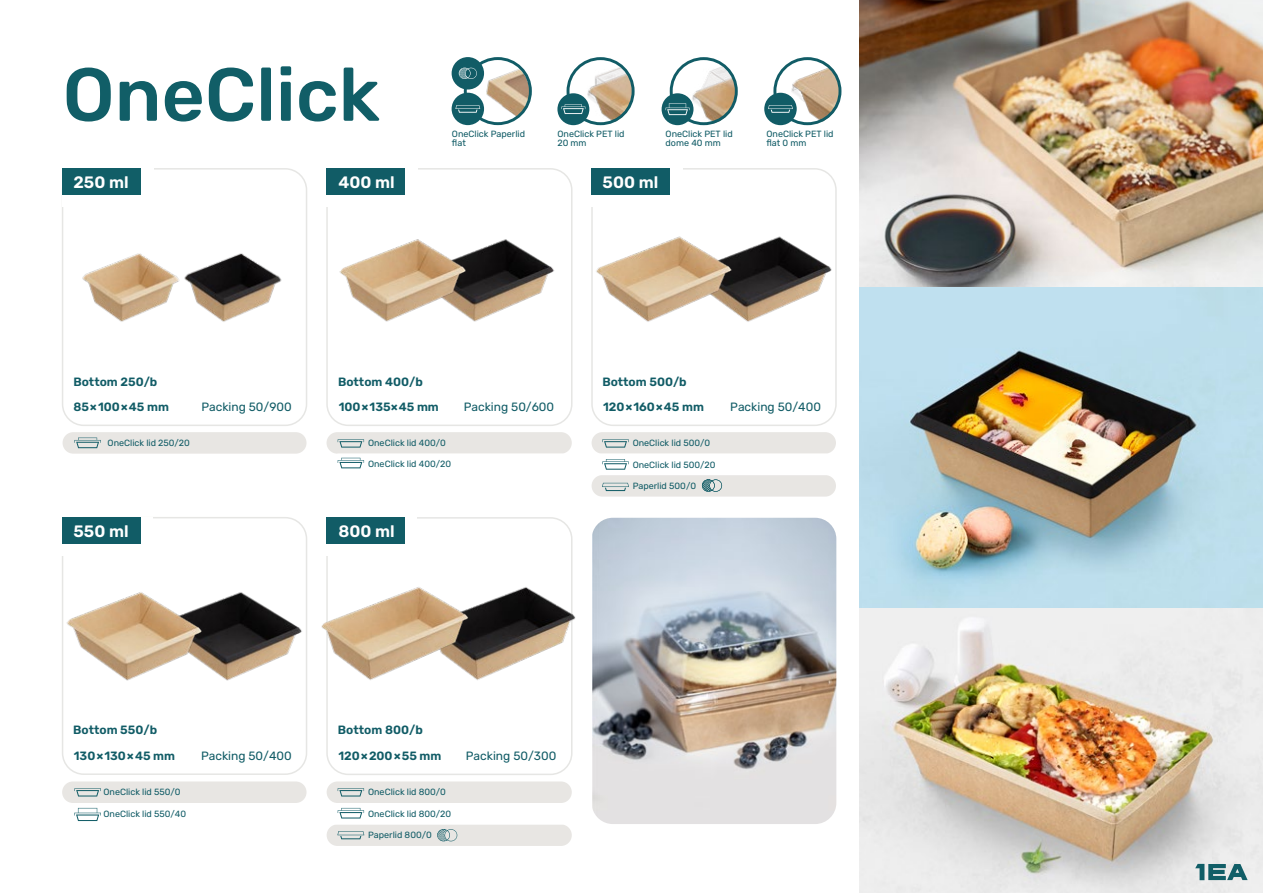
<style>
.page{position:relative;width:1263px;height:893px;background:#fff}
.page>*{position:absolute;margin:0;border:0;box-sizing:border-box;transform-origin:0 0}
.t1{font:500 75px "Rubik";color:#115e67}
.t2{font:600 16.5px "Rubik";color:#fff}
.t3{font:600 12px/24.9px "Rubik";color:#115c66}
.t4{font:12px "Rubik";color:#115c66}
.t5{font:9px/9px "Rubik";color:#115c66}
</style>
<div class="page">
<img style="left:859px;top:574px;width:404px;height:319px">
<div style="left:326px;top:517px;width:246px;height:258px;border:2px solid #e6e6e4;border-radius:21px"></div>
<div style="left:325px;top:517px;width:92px;height:39px;background:#fff"></div>
<div style="left:591px;top:168px;width:246px;height:258px;border:2px solid #e6e6e4;border-radius:21px"></div>
<div style="left:62px;top:168px;width:245px;height:258px;border:2px solid #e6e6e4;border-radius:21px"></div>
<div style="left:327px;top:432px;width:245px;height:22px;background:#e8e6e3;border-radius:11px"></div>
<div style="left:592px;top:432px;width:244px;height:22px;background:#e8e6e3;border-radius:11px"></div>
<div style="left:592px;top:475px;width:244px;height:22px;background:#e8e6e3;border-radius:11px"></div>
<div style="left:63px;top:432px;width:243px;height:22px;background:#e8e6e3;border-radius:11px"></div>
<div style="left:327px;top:781px;width:245px;height:22px;background:#e8e6e3;border-radius:11px"></div>
<div style="left:327px;top:824px;width:245px;height:22px;background:#e8e6e3;border-radius:11px"></div>
<div style="left:62px;top:781px;width:244px;height:22px;background:#e8e6e3;border-radius:11px"></div>
<div style="left:62px;top:168px;width:91px;height:39px;background:#fff"></div>
<svg style="left:74px;top:438px;width:27px;height:10px"></svg>
<svg style="left:338px;top:458px;width:26px;height:10px"></svg>
<svg style="left:602px;top:459px;width:27px;height:11px"></svg>
<svg style="left:437px;top:829px;width:20px;height:12px"></svg>
<svg style="left:338px;top:439px;width:26px;height:9px"></svg>
<svg style="left:602px;top:439px;width:27px;height:9px"></svg>
<svg style="left:602px;top:483px;width:27px;height:8px"></svg>
<svg style="left:74px;top:788px;width:27px;height:8px"></svg>
<svg style="left:74px;top:808px;width:27px;height:13px"></svg>
<svg style="left:338px;top:788px;width:26px;height:8px"></svg>
<svg style="left:338px;top:808px;width:26px;height:10px"></svg>
<svg style="left:337px;top:831px;width:27px;height:8px"></svg>
<svg style="left:702px;top:479px;width:20px;height:13px"></svg>
<div style="left:62px;top:168px;width:78px;height:27px;background:#115e67"></div>
<div style="left:326px;top:168px;width:246px;height:258px;border:2px solid #e6e6e4;border-radius:21px"></div>
<div style="left:327px;top:168px;width:91px;height:39px;background:#fff"></div>
<div style="left:327px;top:168px;width:78px;height:27px;background:#115c66"></div>
<div style="left:591px;top:168px;width:91px;height:39px;background:#fff"></div>
<div style="left:592px;top:168px;width:78px;height:27px;background:#115c66"></div>
<div style="left:62px;top:517px;width:245px;height:258px;border:2px solid #e6e6e4;border-radius:21px"></div>
<div style="left:61px;top:517px;width:92px;height:39px;background:#fff"></div>
<div style="left:62px;top:517px;width:78px;height:26px;background:#115c66"></div>
<div style="left:327px;top:517px;width:78px;height:27px;background:#115c66"></div>
<svg style="left:557px;top:93px;width:32px;height:32px"></svg>
<svg style="left:561px;top:57px;width:74px;height:68px"></svg>
<svg style="left:662px;top:93px;width:31px;height:32px"></svg>
<svg style="left:666px;top:57px;width:72px;height:68px"></svg>
<svg style="left:764px;top:93px;width:33px;height:32px"></svg>
<svg style="left:768px;top:57px;width:73px;height:68px"></svg>
<div style="left:452px;top:93px;width:32px;height:32px;background:#115c66;border-radius:50%"></div>
<div style="left:452px;top:57px;width:32px;height:33px;background:#115c66;border-radius:50%"></div>
<svg style="left:455px;top:57px;width:77px;height:68px"></svg>
<img style="left:195px;top:253px;width:87px;height:69px">
<img style="left:82px;top:253px;width:113px;height:69px">
<img style="left:479px;top:239px;width:76px;height:81px">
<img style="left:327px;top:216px;width:152px;height:113px">
<img style="left:741px;top:213px;width:96px;height:115px">
<img style="left:591px;top:213px;width:150px;height:115px">
<img style="left:212px;top:573px;width:95px;height:114px">
<img style="left:62px;top:573px;width:150px;height:114px">
<img style="left:472px;top:572px;width:104px;height:115px">
<img style="left:321px;top:572px;width:151px;height:115px">
<img style="left:592px;top:518px;width:244px;height:306px">
<img style="left:859px;top:0;width:404px;height:316px">
<img style="left:859px;top:287px;width:403px;height:320px">
<svg style="left:1195px;top:864px;width:52px;height:16px"></svg>
<h1 class="t1" style="left:63px;top:53px;width:319px">OneClick</h1>
<p class="t5" style="left:452px;top:130px;width:75px">OneClick Paperlid flat</p>
<p class="t5" style="left:557px;top:130px;width:69px">OneClick PET lid<br>20 mm</p>
<p class="t5" style="left:666px;top:130px;width:69px">OneClick PET lid dome 40 mm</p>
<h2 class="t2" style="left:73px;top:173px;width:57px">250 ml</h2>
<h2 class="t2" style="left:338px;top:173px;width:58px">400 ml</h2>
<h2 class="t2" style="left:603px;top:173px;width:57px">500 ml</h2>
<p class="t5" style="left:766px;top:130px;width:69px">OneClick PET lid flat 0 mm</p>
<h3 class="t3" style="left:73px;top:370px;width:97px">Bottom 250/b<br>85×100×45 mm</h3>
<p class="t5" style="left:108px;top:439px;width:84px">OneClick lid 250/20</p>
<h3 class="t4" style="left:201px;top:400px;width:92px">Packing 50/900</h3>
<h3 class="t3" style="left:338px;top:370px;width:102px">Bottom 400/b<br>100×135×45 mm</h3>
<p class="t5" style="left:368px;top:439px;width:79px">OneClick lid 400/0</p>
<p class="t5" style="left:368px;top:460px;width:85px">OneClick lid 400/20</p>
<h3 class="t4" style="left:464px;top:400px;width:92px">Packing 50/600</h3>
<h2 class="t2" style="left:73px;top:522px;width:57px">550 ml</h2>
<h2 class="t2" style="left:338px;top:522px;width:58px">800 ml</h2>
<h3 class="t3" style="left:602px;top:370px;width:103px">Bottom 500/b<br>120×160×45 mm</h3>
<p class="t5" style="left:633px;top:439px;width:79px">OneClick lid 500/0</p>
<p class="t5" style="left:633px;top:460px;width:84px">OneClick lid 500/20</p>
<p class="t5" style="left:633px;top:481px;width:65px">Paperlid 500/0</p>
<h3 class="t4" style="left:730px;top:400px;width:92px">Packing 50/400</h3>
<h3 class="t3" style="left:73px;top:718px;width:103px;line-height:25.5px">Bottom 550/b<br>130×130×45 mm</h3>
<p class="t5" style="left:103px;top:788px;width:79px">OneClick lid 550/0</p>
<p class="t5" style="left:103px;top:809px;width:84px">OneClick lid 550/40</p>
<h3 class="t4" style="left:201px;top:749px;width:92px">Packing 50/400</h3>
<h3 class="t3" style="left:338px;top:718px;width:105px;line-height:25.5px">Bottom 800/b<br>120×200×55 mm</h3>
<p class="t5" style="left:368px;top:788px;width:79px">OneClick lid 800/0</p>
<p class="t5" style="left:368px;top:809px;width:85px">OneClick lid 800/20</p>
<p class="t5" style="left:368px;top:830px;width:65px">Paperlid 800/0</p>
<h3 class="t4" style="left:466px;top:749px;width:92px">Packing 50/300</h3>
</div>
